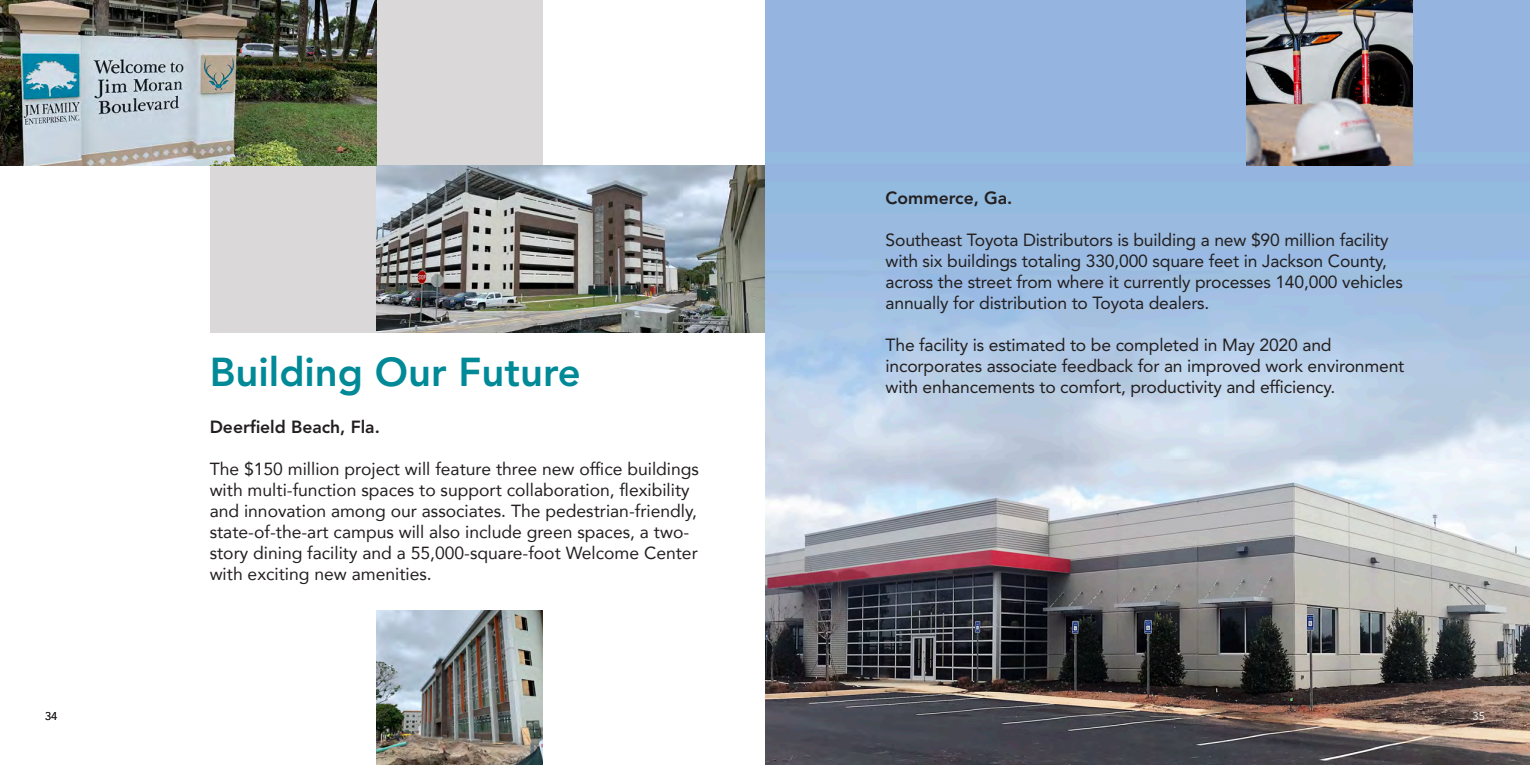
<style>
.page{position:relative;width:1530px;height:765px;background:#fff}
.page>*{position:absolute;margin:0;border:0;box-sizing:border-box;transform-origin:0 0}
.t1{font:800 40px "Avenir LT Std";color:#008997}
.t2{font:17.5px/21px "Avenir LT Std";letter-spacing:-.01em;color:#231f20}
.t3{font:17.5px/21px "Avenir";color:#231f20}
.t4{font:800 17.5px "Avenir LT Std";color:#231f20}
.t5{font:11.25px "Avenir LT Std";color:#231f20}
.t6{font:11.25px "Avenir LT Std";color:#fff}
</style>
<div class="page">
<img style="left:765px;top:0;width:765px;height:765px">
<div style="left:210px;top:166px;width:167px;height:166px;background:#dad8d8"></div>
<div style="left:376px;top:0;width:167px;height:166px;background:#dad8d8"></div>
<img style="left:1247px;top:0;width:166px;height:166px">
<img style="left:376px;top:166px;width:389px;height:166px">
<img style="left:0;top:0;width:376px;height:166px">
<img style="left:376px;top:611px;width:167px;height:154px">
<p class="t1" style="left:210px;top:348px;width:373px">Building Our Future</p>
<p class="t4" style="left:210px;top:417px;width:172px">Deerfield Beach, Fla.</p>
<p class="t3" style="left:210px;top:458px;width:491px">The $150 million project will feature three new office buildings with multi-function spaces to support collaboration, flexibility and innovation among our associates. The pedestrian-friendly, state-of-the-art campus will also include green spaces, a two&shy;story dining facility and a 55,000-square-foot Welcome Center with exciting new amenities.</p>
<p class="t4" style="left:886px;top:188px;width:128px">Commerce, Ga.</p>
<p class="t2" style="left:886px;top:230px;width:519px">Southeast Toyota Distributors is building a new $90 million facility with six buildings totaling 330,000 square feet in Jackson County, across the street from where it currently processes 140,000 vehicles annually for distribution to Toyota dealers.</p>
<p class="t2" style="left:886px;top:335px;width:520px">The facility is estimated to be completed in May 2020 and incorporates associate feedback for an improved work environment with enhancements to comfort, productivity and efficiency.</p>
<p class="t5" style="left:45px;top:710px;width:14px">34</p>
<p class="t6" style="left:1472px;top:710px;width:14px">35</p>
</div>
